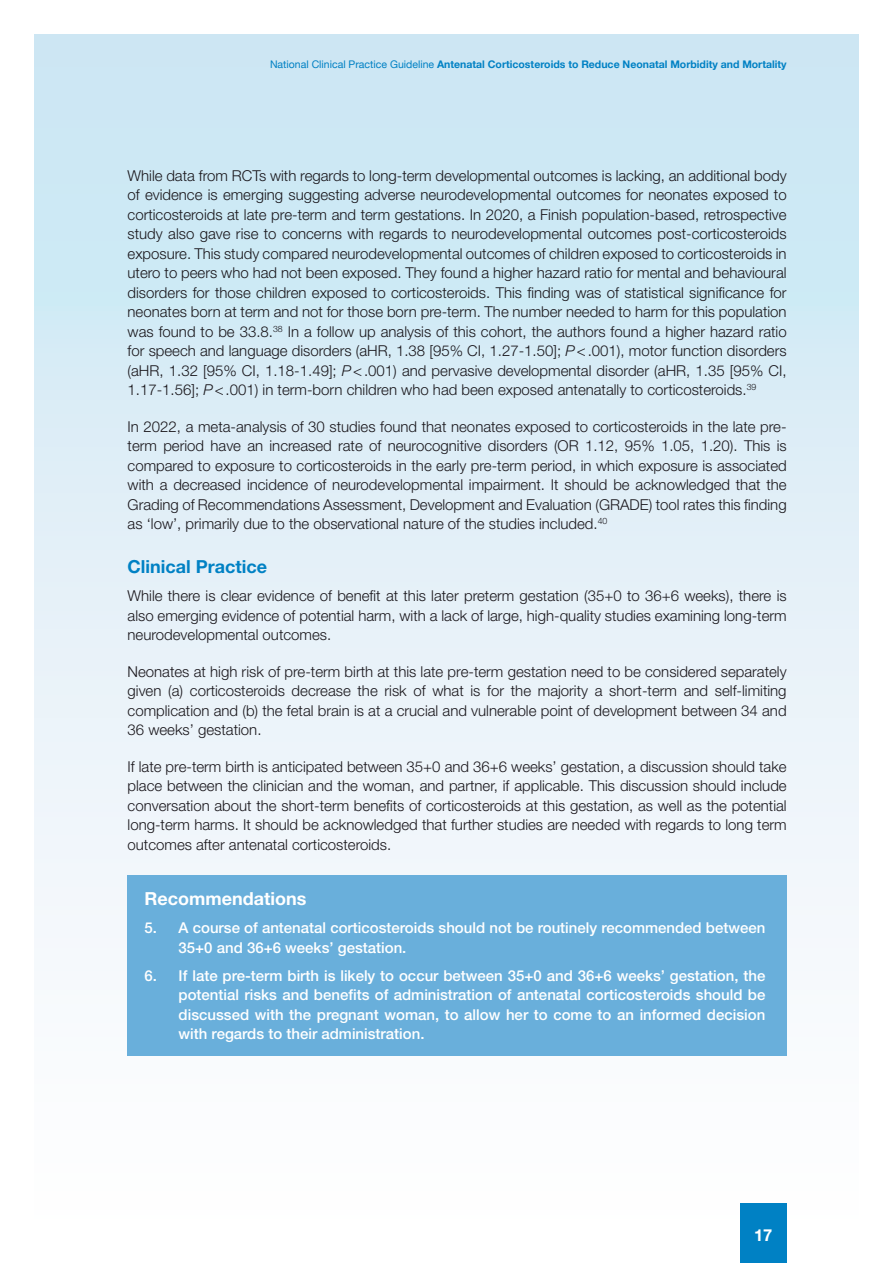
<style>
.page{position:relative;width:893px;height:1263px;background:#fff}
.page>*{position:absolute;margin:0;border:0;box-sizing:border-box;transform-origin:0 0}
.t1{font:700 18px "Helvetica Neue LT Std";color:#0081c4}
.t2{font:700 18px "Helvetica Neue LT Std";color:#fff}
.t3{font:700 16.5px "Helvetica Neue";color:#fff}
.Body_0-0__4{font:300 15px/19.5px "Helvetica Neue LT Std";color:#1a171c;text-align:justify}
.R_Body{font:500 15px/19.5px "Helvetica Neue LT Std";color:#fff}
.t4{font:700 10.5px "Helvetica Neue";color:#0081c4}
.s1{font-weight:400}
.s2{font-style:italic}
</style>
<div class="page">
<div style="left:34px;top:34px;width:825px;height:1195px;background:linear-gradient(to bottom,#c8e5f3,#fffeff)"></div>
<div style="left:740px;top:1203px;width:47px;height:60px;background:#0081c4"></div>
<div style="left:128px;top:875px;width:659px;height:181px;background:#69afdb"></div>
<p class="t4" style="left:270px;top:56px;width:518px"><span class="s1">National Clinical Practice Guideline</span> Antenatal Corticosteroids to Reduce Neonatal Morbidity and Mortality</p>
<p class="Body_0-0__4" style="left:128px;top:165px;width:661px">While data from RCTs with regards to long-term developmental outcomes is lacking, an additional body of evidence is emerging suggesting adverse neurodevelopmental outcomes for neonates exposed to corticosteroids at late pre-term and term gestations. In 2020, a Finish population-based, retrospective study also gave rise to concerns with regards to neurodevelopmental outcomes post-corticosteroids exposure. This study compared neurodevelopmental outcomes of children exposed to corticosteroids in utero to peers who had not been exposed. They found a higher hazard ratio for mental and behavioural disorders for those children exposed to corticosteroids. This finding was of statistical significance for neonates born at term and not for those born pre-term. The number needed to harm for this population was found to be 33.8.<sup>38</sup> In a follow up analysis of this cohort, the authors found a higher hazard ratio for speech and language disorders (aHR, 1.38 [95% CI, 1.27-1.50]; <span class="s2">P</span>&lt;.001), motor function disorders (aHR, 1.32 [95% CI, 1.18-1.49]; <span class="s2">P</span>&lt;.001) and pervasive developmental disorder (aHR, 1.35 [95% CI, 1.17-1.56]; <span class="s2">P</span>&lt;.001) in term-born children who had been exposed antenatally to corticosteroids.<sup>39</sup></p>
<p class="Body_0-0__4" style="left:128px;top:416px;width:661px">In 2022, a meta-analysis of 30 studies found that neonates exposed to corticosteroids in the late pre&shy;term period have an increased rate of neurocognitive disorders (OR 1.12, 95% 1.05, 1.20). This is compared to exposure to corticosteroids in the early pre-term period, in which exposure is associated with a decreased incidence of neurodevelopmental impairment. It should be acknowledged that the Grading of Recommendations Assessment, Development and Evaluation (GRADE) tool rates this finding as ‘low’, primarily due to the observational nature of the studies included.<sup>40</sup></p>
<h2 class="t1" style="left:128px;top:556px;width:141px">Clinical Practice</h2>
<p class="Body_0-0__4" style="left:128px;top:586px;width:661px">While there is clear evidence of benefit at this later preterm gestation (35+0 to 36+6 weeks), there is also emerging evidence of potential harm, with a lack of large, high-quality studies examining long-term neurodevelopmental outcomes.</p>
<p class="Body_0-0__4" style="left:128px;top:661px;width:661px">Neonates at high risk of pre-term birth at this late pre-term gestation need to be considered separately given (a) corticosteroids decrease the risk of what is for the majority a short-term and self-limiting complication and (b) the fetal brain is at a crucial and vulnerable point of development between 34 and 36 weeks’ gestation.</p>
<p class="Body_0-0__4" style="left:128px;top:756px;width:661px">If late pre-term birth is anticipated between 35+0 and 36+6 weeks’ gestation, a discussion should take place between the clinician and the woman, and partner, if applicable. This discussion should include conversation about the short-term benefits of corticosteroids at this gestation, as well as the potential long-term harms. It should be acknowledged that further studies are needed with regards to long term outcomes after antenatal corticosteroids.</p>
<h2 class="t2" style="left:145px;top:887px;width:163px">Recommendations</h2>
<p class="R_Body" style="left:179px;top:918px;width:588px;text-indent:-34px">5. A course of antenatal corticosteroids should not be routinely recommended between<br>35+0 and 36+6 weeks’ gestation.</p>
<p class="R_Body" style="left:179px;top:965px;width:588px;text-align:justify;text-indent:-34px">6. If late pre-term birth is likely to occur between 35+0 and 36+6 weeks’ gestation, the potential risks and benefits of administration of antenatal corticosteroids should be discussed with the pregnant woman, to allow her to come to an informed decision with regards to their administration.</p>
<p class="t3" style="left:754px;top:1222px;width:20px">17</p>
</div>
